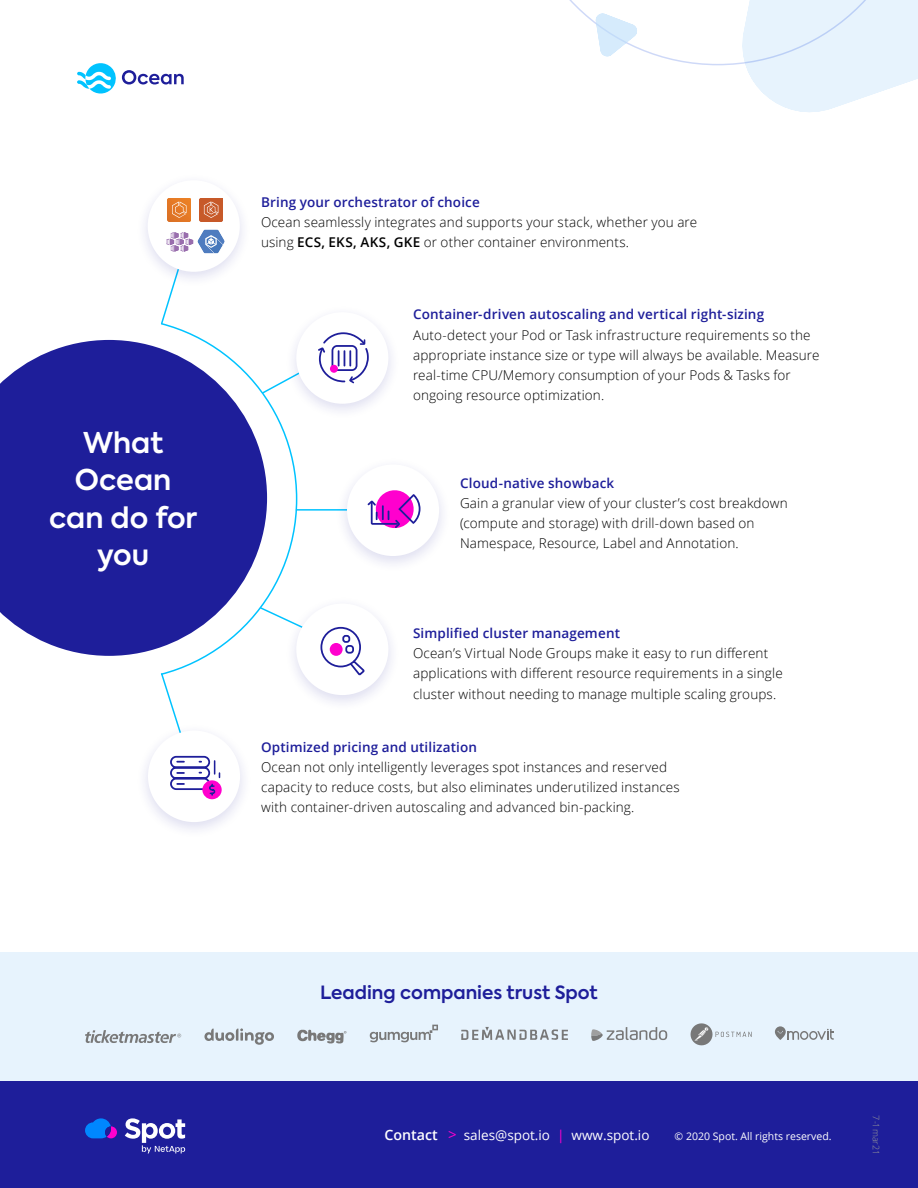
<style>
.page{position:relative;width:918px;height:1188px;background:#fff}
.page>*{position:absolute;margin:0;border:0;box-sizing:border-box;transform-origin:0 0}
.t1{font:600 28.5px/37.5px "Axiforma";color:#fff;text-align:center}
.t2{font:600 18.15px "Axiforma";color:#1e1e9a}
.t3{font:300 13.5px/20.2px "Open Sans";letter-spacing:.01em;color:#000}
.t4{font:600 13.5px "Open Sans";letter-spacing:.01em;color:#1e1e9a}
.t5{font:13.5px "Open Sans";color:#fff}
.t6{font:10.5px "Open Sans";color:#fff}
.t7{font:300 9px "Open Sans";color:#999}
.s1{font-weight:600}
.s2{font-weight:600;font-size:14.25px}
.s3{font-size:15px;color:#ff00ce}
.s4{color:#ff00ce}
</style>
<div class="page">
<div style="left:0;top:952px;width:918px;height:141px;background:#e7f3fd"></div>
<div style="left:0;top:1082px;width:918px;height:106px;background:#1e1e9a"></div>
<svg style="left:85px;top:1118px;width:32px;height:20px"></svg>
<svg style="left:125px;top:1118px;width:60px;height:35px"></svg>
<svg style="left:0;top:340px;width:162px;height:316px;background:#2d2da0"></svg>
<svg style="left:162px;top:326px;width:135px;height:346px"></svg>
<svg style="left:85px;top:1030px;width:96px;height:13px"></svg>
<svg style="left:297px;top:1029px;width:50px;height:15px"></svg>
<svg style="left:461px;top:1027px;width:107px;height:13px"></svg>
<svg style="left:204px;top:1028px;width:70px;height:17px"></svg>
<svg style="left:370px;top:1025px;width:68px;height:17px"></svg>
<svg style="left:775px;top:1026px;width:59px;height:14px"></svg>
<svg style="left:690px;top:1023px;width:62px;height:23px"></svg>
<svg style="left:591px;top:1027px;width:76px;height:14px"></svg>
<svg style="left:569px;top:0;width:349px;height:112px"></svg>
<div style="left:284px;top:596px;width:117px;height:116px;background:#1e1e9a;opacity:.15"></div>
<div style="left:296px;top:604px;width:92px;height:91px;background:#fff;border-radius:50%"></div>
<svg style="left:320px;top:626px;width:45px;height:50px"></svg>
<div style="left:330px;top:643px;width:13px;height:13px;background:#ff00ce;border-radius:50%"></div>
<svg style="left:161px;top:289px;width:12px;height:37px"></svg>
<svg style="left:161px;top:672px;width:17px;height:51px"></svg>
<svg style="left:261px;top:369px;width:23px;height:26px"></svg>
<hr style="left:296px;top:509px;width:57px;height:2px;background:#00c3ff">
<svg style="left:77px;top:63px;width:107px;height:31px"></svg>
<div style="left:136px;top:723px;width:116px;height:116px;background:#1e1e9a;opacity:.15"></div>
<div style="left:148px;top:731px;width:92px;height:91px;background:#fff;border-radius:50%"></div>
<div style="left:202px;top:780px;width:20px;height:19px;background:#ff00ce;border-radius:50%"></div>
<svg style="left:170px;top:755px;width:51px;height:42px"></svg>
<div style="left:136px;top:173px;width:116px;height:116px;background:#1e1e9a;opacity:.15"></div>
<div style="left:148px;top:180px;width:92px;height:92px;background:#fff;border-radius:50%"></div>
<img style="left:197px;top:229px;width:28px;height:24px">
<svg style="left:205px;top:230px;width:18px;height:23px"></svg>
<img style="left:200px;top:198px;width:22px;height:23px">
<svg style="left:204px;top:202px;width:14px;height:20px"></svg>
<div style="left:284px;top:305px;width:117px;height:115px;background:#1e1e9a;opacity:.15"></div>
<div style="left:296px;top:312px;width:92px;height:92px;background:#fff;border-radius:50%"></div>
<svg style="left:318px;top:332px;width:51px;height:51px"></svg>
<div style="left:330px;top:365px;width:8px;height:8px;background:#ff00ce;border-radius:50%"></div>
<div style="left:335px;top:457px;width:116px;height:116px;background:#1e1e9a;opacity:.15"></div>
<div style="left:347px;top:465px;width:92px;height:91px;background:#fff;border-radius:50%"></div>
<svg style="left:368px;top:490px;width:53px;height:38px"></svg>
<svg style="left:166px;top:232px;width:27px;height:20px"></svg>
<img style="left:168px;top:198px;width:23px;height:23px">
<svg style="left:172px;top:202px;width:15px;height:16px"></svg>
<h1 class="t1" style="left:49px;top:426px;width:150px">What<br>Ocean can do for you</h1>
<p class="t4" style="left:261px;top:197px;width:220px">Bring your orchestrator of choice</p>
<p class="t3" style="left:261px;top:212px;width:438px">Ocean seamlessly integrates and supports your stack, whether you are using <span class="s1">ECS, EKS, AKS, GKE</span> or other container environments.</p>
<p class="t4" style="left:413px;top:309px;width:353px">Container-driven autoscaling and vertical right-sizing</p>
<p class="t3" style="left:413px;top:324px;width:408px">Auto-detect your Pod or Task infrastructure requirements so the appropriate instance size or type will always be available. Measure real-time CPU/Memory consumption of your Pods &amp; Tasks for ongoing resource optimization.</p>
<p class="t4" style="left:460px;top:477px;width:156px">Cloud-native showback</p>
<p class="t3" style="left:460px;top:493px;width:329px">Gain a granular view of your cluster’s cost breakdown (compute and storage) with drill-down based on<br>Namespace, Resource, Label and Annotation.</p>
<p class="t4" style="left:413px;top:624px;width:208px">Simplified cluster management</p>
<p class="t3" style="left:413px;top:643px;width:371px">Ocean’s Virtual Node Groups make it easy to run different applications with different resource requirements in a single cluster without needing to manage multiple scaling groups.</p>
<p class="t4" style="left:261px;top:741px;width:218px">Optimized pricing and utilization</p>
<p class="t3" style="left:261px;top:757px;width:420px">Ocean not only intelligently leverages spot instances and reserved capacity to reduce costs, but also eliminates underutilized instances with container-driven autoscaling and advanced bin-packing.</p>
<h2 class="t2" style="left:320px;top:985px;width:279px">Leading companies trust Spot</h2>
<p class="t5" style="left:384px;top:1130px;width:267px"><span class="s2">Contact</span> <span class="s3">&gt;</span> sales@spot.io <span class="s4">|</span> www.spot.io</p>
<p class="t6" style="left:675px;top:1132px;width:159px">© 2020 Spot. All rights reserved.</p>
<p class="t7" style="left:882px;top:1115px;width:41px;rotate:90deg">7-1mar21</p>
</div>
